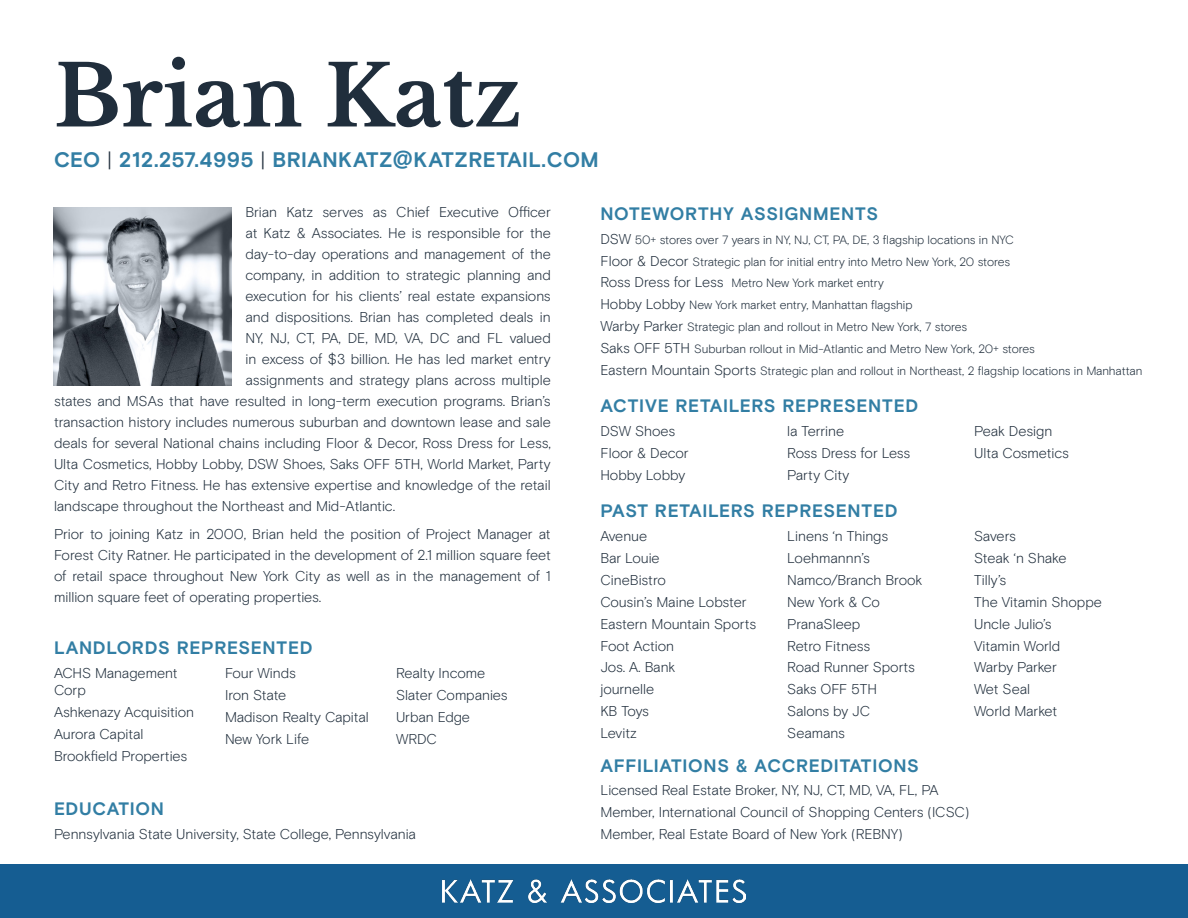
<style>
.page{position:relative;width:1188px;height:918px;background:#fff}
.page>*{position:absolute;margin:0;border:0;box-sizing:border-box;transform-origin:0 0}
.Name{font:700 84px "Libre Baskerville";color:#202e3c}
.Sub-heading{font:700 21px "Basis Grotesque Pro";letter-spacing:.02em;color:#327ea4}
.Sub-heading-2{font:700 18px "Basis Grotesque Pro";letter-spacing:.035em;color:#327ea4}
.Body{font:300 14.25px/21px "Basis Grotesque Pro";letter-spacing:-.005em;color:#202e3c;text-align:justify}
.List{font:300 14.25px/17.1px "Basis Grotesque Pro";letter-spacing:-.005em;color:#202e3c}
.List-2{font:300 12px "Basis Grotesque Pro";letter-spacing:-.01em;color:#202e3c}
.s1{font-weight:300;color:#202e3c}
.s2{font-size:14.25px}
</style>
<div class="page">
<div style="left:0;top:864px;width:1188px;height:54px;background:#155d92"></div>
<img style="left:443px;top:879px;width:302px;height:24px">
<img style="left:53px;top:207px;width:179px;height:179px">
<p class="Name" style="left:54px;top:45px;width:469px">Brian Katz</p>
<p class="Sub-heading" style="left:54px;top:147px;width:546px">CEO <span class="s1">|</span> 212.257.4995 <span class="s1">|</span> BRIANKATZ@KATZRETAIL.COM</p>
<p class="Body" style="left:245px;top:202px;width:307px">Brian Katz serves as Chief Executive Officer</p>
<p class="Body" style="left:245px;top:223px;width:307px">at Katz &amp; Associates. He is responsible for the</p>
<p class="Body" style="left:245px;top:244px;width:307px">day-to-day operations and management of the</p>
<p class="Body" style="left:245px;top:265px;width:307px">company, in addition to strategic planning and</p>
<p class="Body" style="left:245px;top:286px;width:307px">execution for his clients’ real estate expansions</p>
<p class="Body" style="left:245px;top:307px;width:307px">and dispositions. Brian has completed deals in</p>
<p class="Body" style="left:245px;top:328px;width:307px">NY, NJ, CT, PA, DE, MD, VA, DC and FL valued</p>
<p class="Body" style="left:245px;top:349px;width:307px">in excess of $3 billion. He has led market entry</p>
<p class="Body" style="left:245px;top:370px;width:307px">assignments and strategy plans across multiple</p>
<p class="Body" style="left:54px;top:391px;width:498px">states and MSAs that have resulted in long-term execution programs. Brian’s</p>
<p class="Body" style="left:54px;top:412px;width:498px">transaction history includes numerous suburban and downtown lease and sale</p>
<p class="Body" style="left:54px;top:433px;width:498px">deals for several National chains including Floor &amp; Decor, Ross Dress for Less,</p>
<p class="Body" style="left:54px;top:454px;width:498px">Ulta Cosmetics, Hobby Lobby, DSW Shoes, Saks OFF 5TH, World Market, Party</p>
<p class="Body" style="left:54px;top:475px;width:498px">City and Retro Fitness. He has extensive expertise and knowledge of the retail</p>
<p class="Body" style="left:54px;top:496px;width:343px">landscape throughout the Northeast and Mid-Atlantic.</p>
<p class="Body" style="left:54px;top:523px;width:498px">Prior to joining Katz in 2000, Brian held the position of Project Manager at Forest City Ratner. He participated in the development of 2.1 million square feet of retail space throughout New York City as well as in the management of 1 million square feet of operating properties.</p>
<p class="Sub-heading-2" style="left:54px;top:638px;width:260px">LANDLORDS REPRESENTED</p>
<p class="List" style="left:54px;top:665px;width:125px">ACHS Management<br>Corp</p>
<p class="List" style="left:54px;top:704px;width:142px">Ashkenazy Acquisition</p>
<p class="List" style="left:54px;top:726px;width:91px">Aurora Capital</p>
<p class="List" style="left:54px;top:748px;width:135px">Brookfield Properties</p>
<p class="List" style="left:225px;top:665px;width:72px">Four Winds</p>
<p class="List" style="left:225px;top:687px;width:63px">Iron State</p>
<p class="List" style="left:225px;top:709px;width:145px">Madison Realty Capital</p>
<p class="List" style="left:225px;top:731px;width:86px">New York Life</p>
<p class="List" style="left:396px;top:665px;width:91px">Realty Income</p>
<p class="List" style="left:396px;top:687px;width:113px">Slater Companies</p>
<p class="List" style="left:396px;top:709px;width:76px">Urban Edge</p>
<p class="List" style="left:396px;top:731px;width:43px">WRDC</p>
<p class="Sub-heading-2" style="left:54px;top:798px;width:112px">EDUCATION</p>
<p class="List" style="left:54px;top:825px;width:364px">Pennsylvania State University, State College, Pennsylvania</p>
<p class="Sub-heading-2" style="left:600px;top:203px;width:279px">NOTEWORTHY ASSIGNMENTS</p>
<p class="List-2" style="left:600px;top:232px;width:415px"><span class="s2">DSW</span> 50+ stores over 7 years in NY, NJ, CT, PA, DE, 3 flagship locations in NYC</p>
<p class="List-2" style="left:600px;top:254px;width:411px"><span class="s2">Floor &amp; Decor</span> Strategic plan for initial entry into Metro New York, 20 stores</p>
<p class="List-2" style="left:600px;top:276px;width:285px"><span class="s2">Ross Dress for Less</span> Metro New York market entry</p>
<p class="List-2" style="left:600px;top:298px;width:314px"><span class="s2">Hobby Lobby</span> New York market entry, Manhattan flagship</p>
<p class="List-2" style="left:600px;top:320px;width:368px"><span class="s2">Warby Parker</span> Strategic plan and rollout in Metro New York, 7 stores</p>
<p class="List-2" style="left:600px;top:342px;width:436px"><span class="s2">Saks OFF 5TH</span> Suburban rollout in Mid-Atlantic and Metro New York, 20+ stores</p>
<p class="List-2" style="left:600px;top:364px;width:544px"><span class="s2">Eastern Mountain Sports</span> Strategic plan and rollout in Northeast, 2 flagship locations in Manhattan</p>
<p class="Sub-heading-2" style="left:600px;top:395px;width:319px">ACTIVE RETAILERS REPRESENTED</p>
<p class="List" style="left:600px;top:422px;width:76px">DSW Shoes</p>
<p class="List" style="left:600px;top:444px;width:90px">Floor &amp; Decor</p>
<p class="List" style="left:600px;top:466px;width:86px">Hobby Lobby</p>
<p class="List" style="left:787px;top:422px;width:58px">la Terrine</p>
<p class="List" style="left:787px;top:444px;width:125px">Ross Dress for Less</p>
<p class="List" style="left:787px;top:466px;width:64px">Party City</p>
<p class="Sub-heading-2" style="left:600px;top:500px;width:299px">PAST RETAILERS REPRESENTED</p>
<p class="List" style="left:600px;top:527px;width:48px">Avenue</p>
<p class="List" style="left:600px;top:549px;width:61px">Bar Louie</p>
<p class="List" style="left:600px;top:571px;width:67px">CineBistro</p>
<p class="List" style="left:600px;top:593px;width:148px">Cousin’s Maine Lobster</p>
<p class="List" style="left:600px;top:615px;width:157px">Eastern Mountain Sports</p>
<p class="List" style="left:600px;top:637px;width:75px">Foot Action</p>
<p class="List" style="left:600px;top:659px;width:76px">Jos. A. Bank</p>
<p class="List" style="left:600px;top:681px;width:55px">journelle</p>
<p class="List" style="left:600px;top:703px;width:50px">KB Toys</p>
<p class="List" style="left:600px;top:725px;width:38px">Levitz</p>
<p class="List" style="left:787px;top:527px;width:102px">Linens ‘n Things</p>
<p class="List" style="left:787px;top:549px;width:84px">Loehmannn’s</p>
<p class="List" style="left:787px;top:571px;width:137px">Namco/Branch Brook</p>
<p class="List" style="left:787px;top:593px;width:94px">New York &amp; Co</p>
<p class="List" style="left:787px;top:615px;width:74px">PranaSleep</p>
<p class="List" style="left:787px;top:637px;width:84px">Retro Fitness</p>
<p class="List" style="left:787px;top:659px;width:129px">Road Runner Sports</p>
<p class="List" style="left:787px;top:681px;width:91px">Saks OFF 5TH</p>
<p class="List" style="left:787px;top:703px;width:84px">Salons by JC</p>
<p class="List" style="left:787px;top:725px;width:59px">Seamans</p>
<p class="List" style="left:974px;top:422px;width:80px">Peak Design</p>
<p class="List" style="left:974px;top:444px;width:96px">Ulta Cosmetics</p>
<p class="List" style="left:974px;top:527px;width:43px">Savers</p>
<p class="List" style="left:974px;top:549px;width:94px">Steak ‘n Shake</p>
<p class="List" style="left:974px;top:571px;width:34px">Tilly’s</p>
<p class="List" style="left:974px;top:593px;width:129px">The Vitamin Shoppe</p>
<p class="List" style="left:974px;top:615px;width:79px">Uncle Julio’s</p>
<p class="List" style="left:974px;top:637px;width:88px">Vitamin World</p>
<p class="List" style="left:974px;top:659px;width:84px">Warby Parker</p>
<p class="List" style="left:974px;top:681px;width:57px">Wet Seal</p>
<p class="List" style="left:974px;top:703px;width:85px">World Market</p>
<p class="Sub-heading-2" style="left:600px;top:755px;width:320px">AFFILIATIONS &amp; ACCREDITATIONS</p>
<p class="List" style="left:600px;top:782px;width:339px">Licensed Real Estate Broker, NY, NJ, CT, MD, VA, FL, PA</p>
<p class="List" style="left:600px;top:804px;width:371px">Member, International Council of Shopping Centers (ICSC)</p>
<p class="List" style="left:600px;top:826px;width:304px">Member, Real Estate Board of New York (REBNY)</p>
</div>
